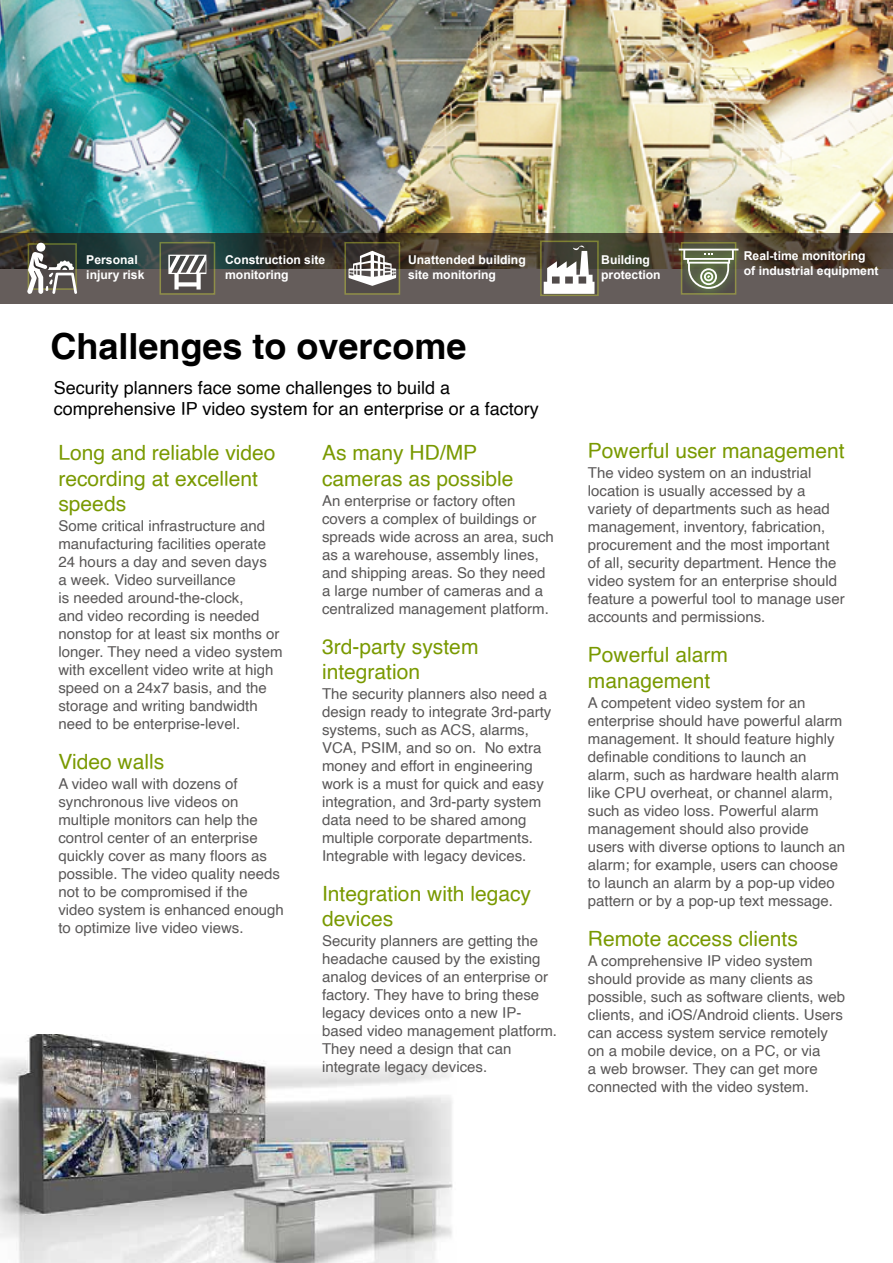
<style>
.page{position:relative;width:893px;height:1263px;background:#fff}
.page>*{position:absolute;margin:0;border:0;box-sizing:border-box;transform-origin:0 0}
.t1{font:700 36px "Helvetica";color:#000}
.t2{font:21px/25.2px "Helvetica";color:#799900}
.t3{font:18px/21.6px "Helvetica";color:#000}
.t4{font:15px/18px "Helvetica";color:#595757}
.t5{font:700 12.15px/14.5px "Arial";color:#fff}
</style>
<div class="page">
<img style="left:0;top:0;width:893px;height:233px">
<svg style="left:0;top:233px;width:893px;height:70px;background:#504c44"></svg>
<svg style="left:163px;top:245px;width:49px;height:47px"></svg>
<svg style="left:168px;top:255px;width:38px;height:34px"></svg>
<svg style="left:543px;top:244px;width:53px;height:49px"></svg>
<svg style="left:544px;top:246px;width:50px;height:48px"></svg>
<svg style="left:31px;top:246px;width:43px;height:6px"></svg>
<div style="left:36px;top:243px;width:9px;height:9px;background:#fff;border-radius:50%"></div>
<svg style="left:27px;top:252px;width:50px;height:42px"></svg>
<svg style="left:347px;top:245px;width:50px;height:47px"></svg>
<svg style="left:349px;top:251px;width:47px;height:35px"></svg>
<img style="left:666px;top:236px;width:86px;height:66px">
<svg style="left:679px;top:249px;width:59px;height:40px;background:#838a72"></svg>
<img style="left:0;top:1034px;width:453px;height:229px">
<p class="t5" style="left:86px;top:253px;width:60px">Personal injury risk</p>
<p class="t5" style="left:408px;top:253px;width:119px">Unattended building site monitoring</p>
<p class="t5" style="left:744px;top:249px;width:136px">Real-time monitoring of industrial equipment</p>
<p class="t5" style="left:225px;top:253px;width:102px">Construction site monitoring</p>
<p class="t5" style="left:601px;top:253px;width:61px">Building protection</p>
<h1 class="t1" style="left:50px;top:325px;width:418px">Challenges to overcome</h1>
<p class="t3" style="left:54px;top:377px;width:486px">Security planners face some challenges to build a comprehensive IP video system for an enterprise or a factory</p>
<h2 class="t2" style="left:58px;top:441px;width:219px">Long and reliable video recording at excellent speeds</h2>
<p class="t4" style="left:58px;top:517px;width:226px">Some critical infrastructure and manufacturing facilities operate<br>24 hours a day and seven days<br>a week. Video surveillance<br>is needed around-the-clock,<br>and video recording is needed nonstop for at least six months or longer. They need a video system with excellent video write at high speed on a 24x7 basis, and the storage and writing bandwidth need to be enterprise-level.</p>
<h2 class="t2" style="left:58px;top:750px;width:107px">Video walls</h2>
<p class="t4" style="left:58px;top:775px;width:227px">A video wall with dozens of synchronous live videos on multiple monitors can help the control center of an enterprise quickly cover as many floors as possible. The video quality needs not to be compromised if the video system is enhanced enough to optimize live video views.</p>
<h2 class="t2" style="left:322px;top:441px;width:193px">As many HD/MP cameras as possible</h2>
<p class="t4" style="left:322px;top:492px;width:233px">An enterprise or factory often covers a complex of buildings or spreads wide across an area, such as a warehouse, assembly lines, and shipping areas. So they need a large number of cameras and a centralized management platform.</p>
<h2 class="t2" style="left:322px;top:634px;width:158px">3rd-party system integration</h2>
<p class="t4" style="left:322px;top:685px;width:231px">The security planners also need a design ready to integrate 3rd-party systems, such as ACS, alarms,<br>VCA, PSIM, and so on. No extra money and effort in engineering work is a must for quick and easy integration, and 3rd-party system data need to be shared among multiple corporate departments.<br>Integrable with legacy devices.</p>
<h2 class="t2" style="left:322px;top:882px;width:210px">Integration with legacy devices</h2>
<p class="t4" style="left:322px;top:932px;width:237px">Security planners are getting the headache caused by the existing analog devices of an enterprise or factory. They have to bring these legacy devices onto a new IP&shy;based video management platform.<br>They need a design that can integrate legacy devices.</p>
<h2 class="t2" style="left:588px;top:439px;width:258px">Powerful user management</h2>
<p class="t4" style="left:588px;top:464px;width:258px">The video system on an industrial location is usually accessed by a variety of departments such as head management, inventory, fabrication, procurement and the most important of all, security department. Hence the video system for an enterprise should feature a powerful tool to manage user accounts and permissions.</p>
<h2 class="t2" style="left:588px;top:643px;width:142px">Powerful alarm management</h2>
<p class="t4" style="left:588px;top:694px;width:259px">A competent video system for an enterprise should have powerful alarm management. It should feature highly definable conditions to launch an alarm, such as hardware health alarm like CPU overheat, or channel alarm, such as video loss. Powerful alarm management should also provide users with diverse options to launch an alarm; for example, users can choose to launch an alarm by a pop-up video pattern or by a pop-up text message.</p>
<h2 class="t2" style="left:588px;top:926px;width:212px">Remote access clients</h2>
<p class="t4" style="left:588px;top:952px;width:259px">A comprehensive IP video system should provide as many clients as possible, such as software clients, web clients, and iOS/Android clients. Users can access system service remotely on a mobile device, on a PC, or via<br>a web browser. They can get more connected with the video system.</p>
</div>
